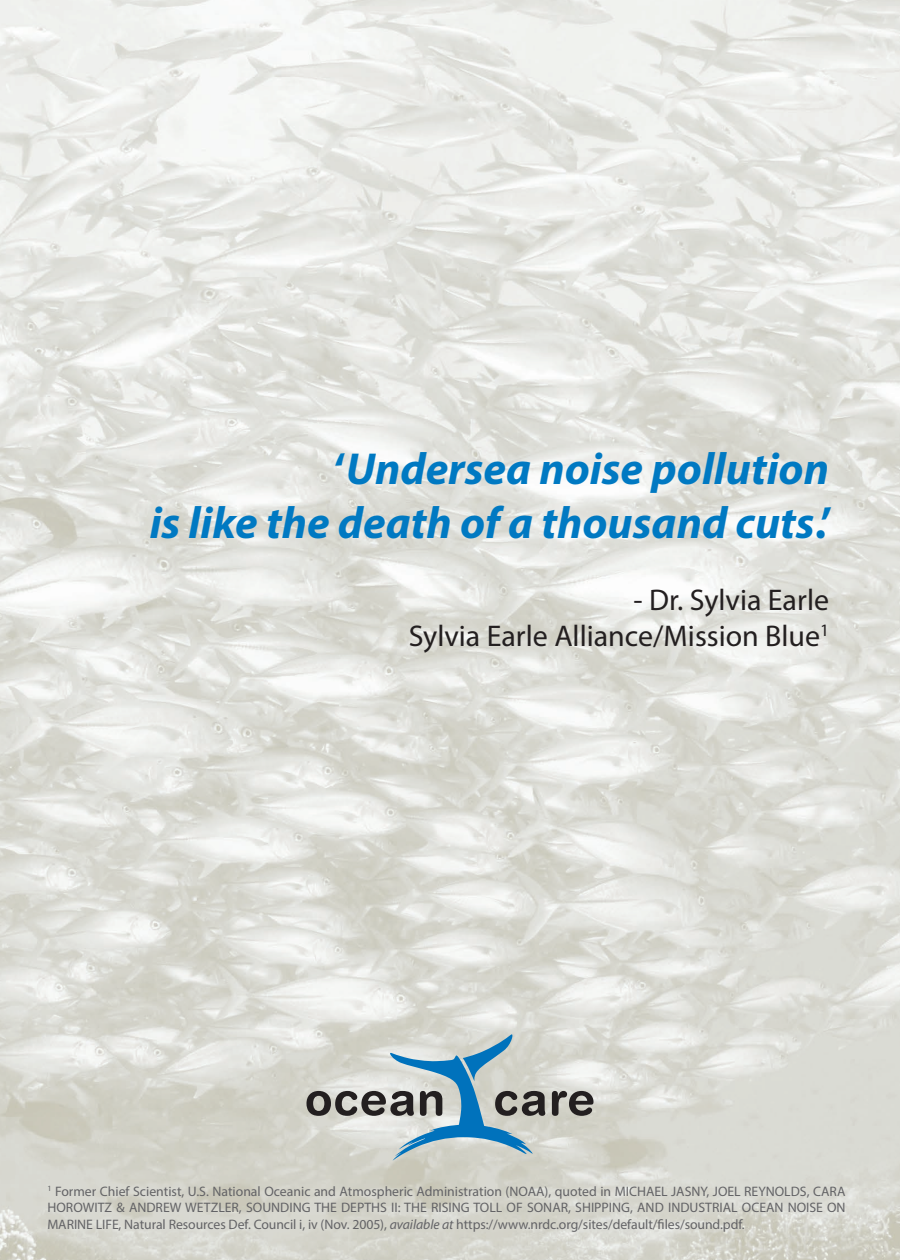
<style>
.page{position:relative;width:900px;height:1260px;background:#fff}
.page>*{position:absolute;margin:0;border:0;box-sizing:border-box;transform-origin:0 0}
.t1{font:italic 700 45px/54px "Myriad Pro";color:#0079c2;text-align:right}
.t2{font:30px/36px "Myriad Pro";color:#231f20;text-align:right}
.t3{font:13.75px/16.5px "Myriad Pro";letter-spacing:-.005em;color:#636366;text-align:justify}
.s1{font-style:normal}
.s2{font-style:italic}
</style>
<div class="page">
<img style="left:0;top:0;width:900px;height:1260px">
<svg style="left:306px;top:1034px;width:239px;height:127px;background:#aebcbf"></svg>
<svg style="left:552px;top:1091px;width:42px;height:25px"></svg>
<h1 class="t1" style="left:150px;top:441px;width:684px"><span class="s1">‘</span>Undersea noise pollution<br>is like the death of a thousand cuts<span class="s1">.’</span></h1>
<h2 class="t2" style="left:409px;top:582px;width:422px">- Dr. Sylvia Earle<br>Sylvia Earle Alliance/Mission Blue<sup>1</sup></h2>
<p class="t3" style="left:47px;top:1182px;width:800px"><sup>1</sup> Former Chief Scientist, U.S. National Oceanic and Atmospheric Administration (NOAA), quoted in MICHAEL JASNY, JOEL REYNOLDS, CARA HOROWITZ &amp; ANDREW WETZLER, SOUNDING THE DEPTHS II: THE RISING TOLL OF SONAR, SHIPPING, AND INDUSTRIAL OCEAN NOISE ON MARINE LIFE, Natural Resources Def. Council i, iv (Nov. 2005), <span class="s2">available at</span> https://www.nrdc.org/sites/default/files/sound.pdf.</p>
</div>
